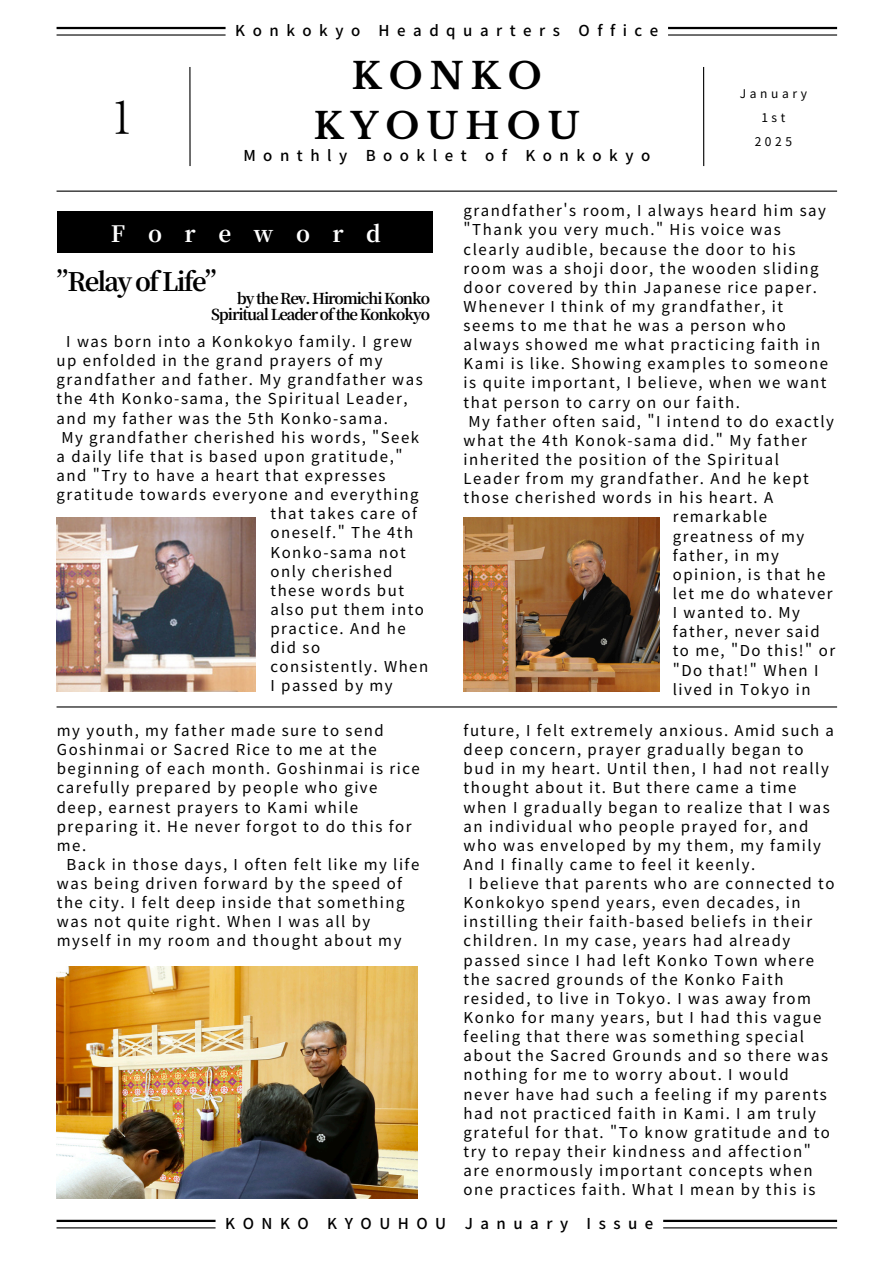
<style>
.page{position:relative;width:894px;height:1264px;background:#fff}
.page>*{position:absolute;margin:0;border:0;box-sizing:border-box;transform-origin:0 0}
.t1{font:48.15px "Honoka Mincho";color:#000}
.t2{font:700 36px/49.5px "Libre Baskerville";letter-spacing:.2em;color:#000;text-align:center}
.t3{font:700 25.5px "Source Han Serif JP";letter-spacing:-.07em;color:#000}
.t4{font:700 22.5px "Source Han Serif JP";letter-spacing:1em;color:#fff}
.t5{font:15px/19.2px "Noto Sans JP";letter-spacing:.1em;color:#000}
.t6{font:500 15px "Noto Sans JP";letter-spacing:.5em;color:#000}
.t7{font:700 15px/16.8px "Source Han Serif JP";letter-spacing:-.07em;color:#000;text-align:right}
.t8{font:12px "Noto Sans JP";letter-spacing:.3em;color:#000}
</style>
<div class="page">
<hr style="left:189px;top:67px;width:1px;height:99px;background:#000">
<hr style="left:702px;top:67px;width:2px;height:99px;background:#000">
<hr style="left:57px;top:27px;width:779px;height:2px;background:#000">
<hr style="left:57px;top:34px;width:779px;height:2px;background:#000">
<hr style="left:57px;top:190px;width:779px;height:2px;background:#000">
<hr style="left:57px;top:706px;width:779px;height:1px;background:#000">
<hr style="left:57px;top:1219px;width:779px;height:2px;background:#000">
<hr style="left:57px;top:1227px;width:779px;height:1px;background:#000">
<img style="left:57px;top:517px;width:199px;height:174px">
<img style="left:463px;top:517px;width:196px;height:174px">
<img style="left:57px;top:966px;width:361px;height:232px">
<svg style="left:225px;top:26px;width:443px;height:10px"></svg>
<svg style="left:215px;top:1219px;width:448px;height:10px"></svg>
<div style="left:57px;top:211px;width:375px;height:42px;background:#000"></div>
<p class="t1" style="left:110px;top:94px;width:27px">１</p>
<p class="t6" style="left:235px;top:18px;width:424px">Konkokyo Headquarters Office</p>
<h1 class="t2" style="left:314px;top:52px;width:267px">KONKO<br>KYOUHOU</h1>
<p class="t6" style="left:243px;top:143px;width:408px">Monthly Booklet of Konkokyo</p>
<h4 class="t8" style="left:739px;top:84px;width:69px">January</h4>
<p class="t8" style="left:761px;top:108px;width:26px">1st</p>
<p class="t8" style="left:754px;top:132px;width:39px">2025</p>
<h4 class="t4" style="left:111px;top:216px;width:271px">Foreword</h4>
<p class="t3" style="left:57px;top:262px;width:160px">”Relay of Life”</p>
<h2 class="t7" style="left:211px;top:288px;width:220px">by the Rev. Hiromichi Konko<br>Spiritual Leader of the Konkokyo</h2>
<h4 class="t5" style="left:66px;top:331px;width:347px">I was born into a Konkokyo family. I grew</h4>
<h4 class="t5" style="left:57px;top:350px;width:327px">up enfolded in the grand prayers of my</h4>
<h4 class="t5" style="left:57px;top:369px;width:367px">grandfather and father. My grandfather was</h4>
<h4 class="t5" style="left:57px;top:388px;width:352px">the 4th Konko-sama, the Spiritual Leader,</h4>
<h4 class="t5" style="left:57px;top:407px;width:333px">and my father was the 5th Konko-sama.</h4>
<h4 class="t5" style="left:61px;top:427px;width:359px">My grandfather cherished his words, "Seek</h4>
<h4 class="t5" style="left:57px;top:446px;width:344px">a daily life that is based upon gratitude,"</h4>
<h4 class="t5" style="left:57px;top:465px;width:330px">and "Try to have a heart that expresses</h4>
<h4 class="t5" style="left:57px;top:484px;width:363px">gratitude towards everyone and everything</h4>
<h4 class="t5" style="left:270px;top:503px;width:148px">that takes care of</h4>
<h4 class="t5" style="left:270px;top:522px;width:144px">oneself." The 4th</h4>
<h4 class="t5" style="left:270px;top:541px;width:137px">Konko-sama not</h4>
<h4 class="t5" style="left:270px;top:560px;width:123px">only cherished</h4>
<h4 class="t5" style="left:270px;top:580px;width:135px">these words but</h4>
<p class="t5" style="left:270px;top:599px;width:159px">also put them into practice. And he did so consistently. When<br>I passed by my</p>
<h5 class="t5" style="left:57px;top:720px;width:328px">my youth, my father made sure to send</h5>
<h5 class="t5" style="left:57px;top:739px;width:321px">Goshinmai or Sacred Rice to me at the</h5>
<h5 class="t5" style="left:57px;top:758px;width:364px">beginning of each month. Goshinmai is rice</h5>
<h5 class="t5" style="left:57px;top:777px;width:322px">carefully prepared by people who give</h5>
<h5 class="t5" style="left:57px;top:796px;width:303px">deep, earnest prayers to Kami while</h5>
<h5 class="t5" style="left:57px;top:815px;width:356px">preparing it. He never forgot to do this for</h5>
<h5 class="t5" style="left:57px;top:834px;width:31px">me.</h5>
<h5 class="t5" style="left:67px;top:854px;width:354px">Back in those days, I often felt like my life</h5>
<h5 class="t5" style="left:57px;top:873px;width:347px">was being driven forward by the speed of</h5>
<h5 class="t5" style="left:57px;top:892px;width:349px">the city. I felt deep inside that something</h5>
<h5 class="t5" style="left:57px;top:911px;width:315px">was not quite right. When I was all by</h5>
<h5 class="t5" style="left:57px;top:930px;width:346px">myself in my room and thought about my</h5>
<p class="t5" style="left:463px;top:200px;width:364px">grandfather's room, I always heard him say</p>
<p class="t5" style="left:463px;top:219px;width:319px">"Thank you very much." His voice was</p>
<p class="t5" style="left:463px;top:239px;width:333px">clearly audible, because the door to his</p>
<p class="t5" style="left:463px;top:258px;width:356px">room was a shoji door, the wooden sliding</p>
<p class="t5" style="left:463px;top:277px;width:355px">door covered by thin Japanese rice paper.</p>
<p class="t5" style="left:463px;top:296px;width:321px">Whenever I think of my grandfather, it</p>
<p class="t5" style="left:463px;top:315px;width:323px">seems to me that he was a person who</p>
<p class="t5" style="left:463px;top:334px;width:358px">always showed me what practicing faith in</p>
<p class="t5" style="left:463px;top:353px;width:366px">Kami is like. Showing examples to someone</p>
<p class="t5" style="left:463px;top:372px;width:364px">is quite important, I believe, when we want</p>
<p class="t5" style="left:463px;top:392px;width:278px">that person to carry on our faith.</p>
<p class="t5" style="left:468px;top:411px;width:367px">My father often said, " I intend to do exactly</p>
<p class="t5" style="left:463px;top:430px;width:345px">what the 4th Konok-sama did." My father</p>
<p class="t5" style="left:463px;top:449px;width:317px">inherited the position of the Spiritual</p>
<p class="t5" style="left:463px;top:468px;width:346px">Leader from my grandfather. And he kept</p>
<p class="t5" style="left:463px;top:487px;width:311px">those cherished words in his heart. A</p>
<p class="t5" style="left:672px;top:506px;width:96px">remarkable</p>
<p class="t5" style="left:672px;top:525px;width:133px">greatness of my</p>
<p class="t5" style="left:672px;top:545px;width:108px">father, in my</p>
<p class="t5" style="left:672px;top:564px;width:154px">opinion, is that he</p>
<p class="t5" style="left:672px;top:583px;width:161px">let me do whatever</p>
<p class="t5" style="left:672px;top:602px;width:164px">I wanted to. My father, never said to me, " Do this!" or " Do that!" When I lived in Tokyo in</p>
<p class="t5" style="left:463px;top:720px;width:372px">future, I felt extremely anxious. Amid such a</p>
<p class="t5" style="left:463px;top:739px;width:341px">deep concern, prayer gradually began to</p>
<p class="t5" style="left:463px;top:758px;width:366px">bud in my heart. Until then, I had not really</p>
<p class="t5" style="left:463px;top:777px;width:334px">thought about it. But there came a time</p>
<p class="t5" style="left:463px;top:796px;width:367px">when I gradually began to realize that I was</p>
<p class="t5" style="left:463px;top:815px;width:346px">an individual who people prayed for, and</p>
<p class="t5" style="left:463px;top:834px;width:359px">who was enveloped by my them, my family</p>
<p class="t5" style="left:463px;top:854px;width:293px">And I finally came to feel it keenly.</p>
<p class="t5" style="left:468px;top:873px;width:367px">I believe that parents who are connected to</p>
<p class="t5" style="left:463px;top:892px;width:338px">Konkokyo spend years, even decades, in</p>
<p class="t5" style="left:463px;top:911px;width:350px">instilling their faith-based beliefs in their</p>
<p class="t5" style="left:463px;top:930px;width:328px">children. In my case, years had already</p>
<p class="t5" style="left:463px;top:949px;width:352px">passed since I had left Konko Town where</p>
<p class="t5" style="left:463px;top:968px;width:321px">the sacred grounds of the Konko Faith</p>
<p class="t5" style="left:463px;top:987px;width:348px">resided, to live in Tokyo. I was away from</p>
<p class="t5" style="left:463px;top:1007px;width:359px">Konko for many years, but I had this vague</p>
<p class="t5" style="left:463px;top:1026px;width:342px">feeling that there was something special</p>
<p class="t5" style="left:463px;top:1045px;width:366px">about the Sacred Grounds and so there was</p>
<p class="t5" style="left:463px;top:1064px;width:326px">nothing for me to worry about. I would</p>
<p class="t5" style="left:463px;top:1083px;width:365px">never have had such a feeling if my parents</p>
<p class="t5" style="left:463px;top:1102px;width:354px">had not practiced faith in Kami. I am truly</p>
<p class="t5" style="left:463px;top:1121px;width:367px">grateful for that. "To know gratitude and to</p>
<p class="t5" style="left:463px;top:1140px;width:346px">try to repay their kindness and affection"</p>
<p class="t5" style="left:463px;top:1160px;width:350px">are enormously important concepts when</p>
<p class="t5" style="left:463px;top:1179px;width:353px">one practices faith. What I mean by this is</p>
<h3 class="t6" style="left:225px;top:1211px;width:429px">KONKO KYOUHOU January Issue</h3>
</div>
